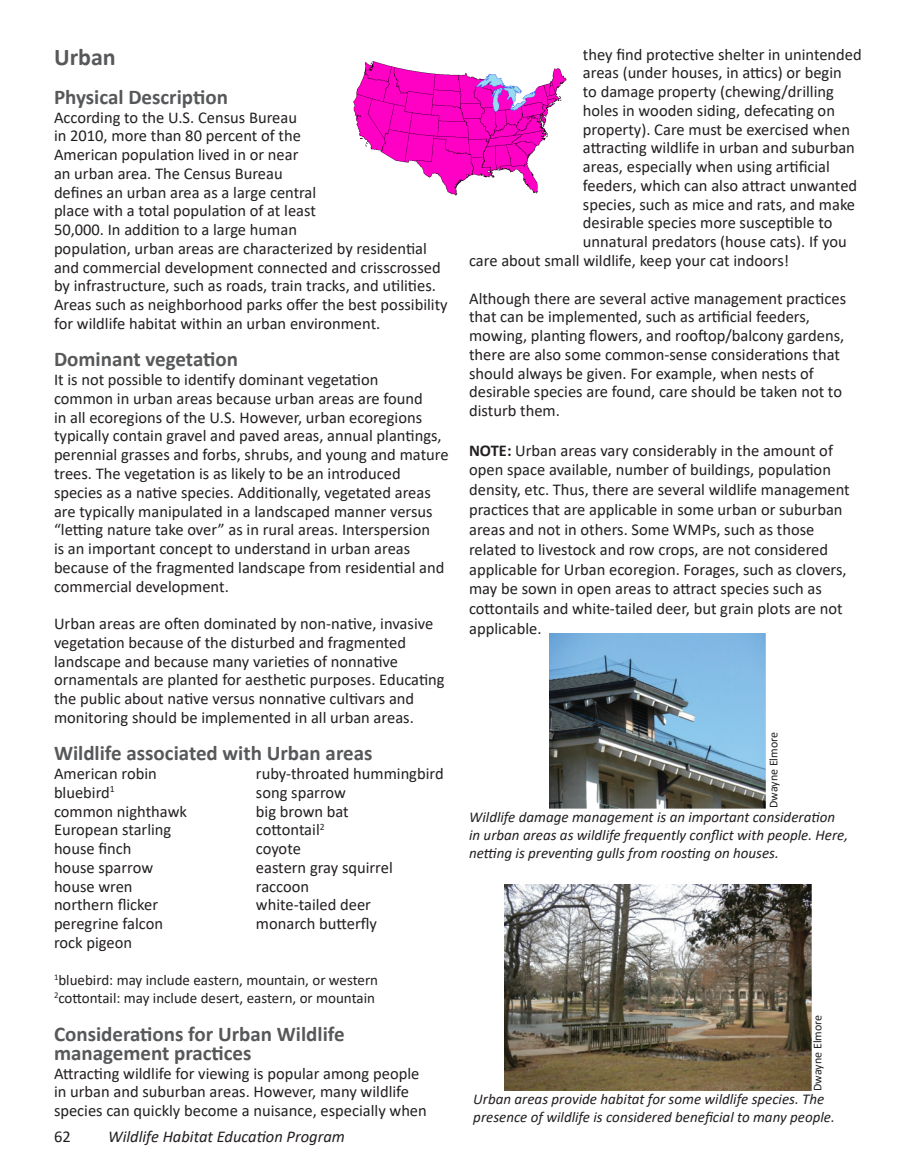
<style>
.page{position:relative;width:918px;height:1175px;background:#fff}
.page>*{position:absolute;margin:0;border:0;box-sizing:border-box;transform-origin:0 0}
.Section_Header{font:700 24px "Calibri";color:#57585a}
.t1{font:700 21px/18.8px "Calibri";color:#57585a}
.t2{font:16.5px/18.8px "Calibri";color:#231f20}
.t3{font:italic 16.5px "Calibri";color:#231f20}
.t4{font:italic 15px/18px "Calibri";color:#231f20}
.t5{font:15px "Calibri";color:#231f20}
.t6{font:12px "Calibri";color:#231f20}
.s1{font-weight:700}
</style>
<div class="page">
<img style="left:353px;top:61px;width:214px;height:135px">
<img style="left:549px;top:634px;width:217px;height:174px">
<img style="left:505px;top:884px;width:306px;height:206px">
<p class="Section_Header" style="left:54px;top:40px;width:63px">Urban</p>
<p class="t1" style="left:54px;top:87px;width:175px">Physical Description</p>
<p class="t2" style="left:54px;top:107px;width:395px">According to the U.S. Census Bureau<br>in 2010, more than 80 percent of the<br>American population lived in or near<br>an urban area. The Census Bureau<br>defines an urban area as a large central<br>place with a total population of at least<br>50,000. In addition to a large human<br>population, urban areas are characterized by residential and commercial development connected and crisscrossed by infrastructure, such as roads, train tracks, and utilities.<br>Areas such as neighborhood parks offer the best possibility for wildlife habitat within an urban environment.</p>
<p class="t1" style="left:54px;top:350px;width:186px">Dominant vegetation</p>
<p class="t2" style="left:54px;top:370px;width:396px">It is not possible to identify dominant vegetation<br>common in urban areas because urban areas are found<br>in all ecoregions of the U.S. However, urban ecoregions typically contain gravel and paved areas, annual plantings, perennial grasses and forbs, shrubs, and young and mature trees. The vegetation is as likely to be an introduced species as a native species. Additionally, vegetated areas are typically manipulated in a landscaped manner versus “letting nature take over” as in rural areas. Interspersion<br>is an important concept to understand in urban areas because of the fragmented landscape from residential and commercial development.</p>
<p class="t2" style="left:54px;top:614px;width:392px">Urban areas are often dominated by non-native, invasive vegetation because of the disturbed and fragmented landscape and because many varieties of nonnative ornamentals are planted for aesthetic purposes. Educating the public about native versus nonnative cultivars and monitoring should be implemented in all urban areas.</p>
<p class="t1" style="left:54px;top:743px;width:320px">Wildlife associated with Urban areas</p>
<p class="t2" style="left:54px;top:764px;width:104px">American robin</p>
<p class="t2" style="left:54px;top:782px;width:62px">bluebird<sup>1</sup></p>
<p class="t2" style="left:54px;top:801px;width:135px">common nighthawk</p>
<p class="t2" style="left:54px;top:820px;width:119px">European starling</p>
<p class="t2" style="left:54px;top:839px;width:79px">house finch</p>
<p class="t2" style="left:54px;top:857px;width:101px">house sparrow</p>
<p class="t2" style="left:54px;top:876px;width:80px">house wren</p>
<p class="t2" style="left:54px;top:895px;width:106px">northern flicker</p>
<p class="t2" style="left:54px;top:914px;width:111px">peregrine falcon</p>
<p class="t2" style="left:54px;top:932px;width:80px">rock pigeon</p>
<p class="t2" style="left:256px;top:764px;width:189px">ruby-throated hummingbird</p>
<p class="t2" style="left:256px;top:782px;width:92px">song sparrow</p>
<p class="t2" style="left:256px;top:801px;width:94px">big brown bat</p>
<p class="t2" style="left:256px;top:820px;width:70px">cottontail<sup>2</sup></p>
<p class="t2" style="left:256px;top:839px;width:46px">coyote</p>
<p class="t2" style="left:256px;top:857px;width:138px">eastern gray squirrel</p>
<p class="t2" style="left:256px;top:876px;width:55px">raccoon</p>
<p class="t2" style="left:256px;top:895px;width:117px">white-tailed deer</p>
<p class="t2" style="left:256px;top:914px;width:123px">monarch butterfly</p>
<p class="t5" style="left:54px;top:970px;width:326px"><sup>1</sup>bluebird: may include eastern, mountain, or western</p>
<p class="t5" style="left:54px;top:988px;width:323px"><sup>2</sup>cottontail: may include desert, eastern, or mountain</p>
<p class="t1" style="left:54px;top:1024px;width:292px">Considerations for Urban Wildlife management practices</p>
<p class="t2" style="left:54px;top:1063px;width:374px">Attracting wildlife for viewing is popular among people in urban and suburban areas. However, many wildlife species can quickly become a nuisance, especially when</p>
<p class="t2" style="left:54px;top:1126px;width:18px">62</p>
<p class="t3" style="left:108px;top:1124px;width:238px">Wildlife Habitat Education Program</p>
<p class="t2" style="left:583px;top:44px;width:280px">they find protective shelter in unintended</p>
<p class="t2" style="left:583px;top:63px;width:260px">areas (under houses, in attics) or begin</p>
<p class="t2" style="left:583px;top:82px;width:252px">to damage property (chewing/drilling</p>
<p class="t2" style="left:583px;top:101px;width:254px">holes in wooden siding, defecating on</p>
<p class="t2" style="left:583px;top:119px;width:269px">property). Care must be exercised when</p>
<p class="t2" style="left:583px;top:138px;width:273px">attracting wildlife in urban and suburban</p>
<p class="t2" style="left:583px;top:157px;width:248px">areas, especially when using artificial</p>
<p class="t2" style="left:583px;top:176px;width:276px">feeders, which can also attract unwanted</p>
<p class="t2" style="left:583px;top:194px;width:274px">species, such as mice and rats, and make</p>
<p class="t2" style="left:583px;top:213px;width:251px">desirable species more susceptible to</p>
<p class="t2" style="left:583px;top:232px;width:265px">unnatural predators (house cats). If you</p>
<p class="t2" style="left:469px;top:251px;width:322px">care about small wildlife, keep your cat indoors!</p>
<p class="t2" style="left:469px;top:288px;width:379px">Although there are several active management practices that can be implemented, such as artificial feeders, mowing, planting flowers, and rooftop/balcony gardens, there are also some common-sense considerations that should always be given. For example, when nests of desirable species are found, care should be taken not to disturb them.</p>
<p class="t2" style="left:469px;top:440px;width:382px;line-height:19.8px"><span class="s1">NOTE:</span> Urban areas vary considerably in the amount of open space available, number of buildings, population density, etc. Thus, there are several wildlife management practices that are applicable in some urban or suburban areas and not in others. Some WMPs, such as those related to livestock and row crops, are not considered applicable for Urban ecoregion. Forages, such as clovers, may be sown in open areas to attract species such as cottontails and white-tailed deer, but grain plots are not applicable.</p>
<p class="t6" style="left:765px;top:808px;width:78px;rotate:-90deg">Dwayne Elmore</p>
<p class="t4" style="left:469px;top:807px;width:381px">Wildlife damage management is an important consideration in urban areas as wildlife frequently conflict with people. Here, netting is preventing gulls from roosting on houses.</p>
<p class="t6" style="left:809px;top:1090px;width:78px;rotate:-90deg">Dwayne Elmore</p>
<p class="t4" style="left:473px;top:1089px;width:363px">Urban areas provide habitat for some wildlife species. The presence of wildlife is considered beneficial to many people.</p>
</div>
